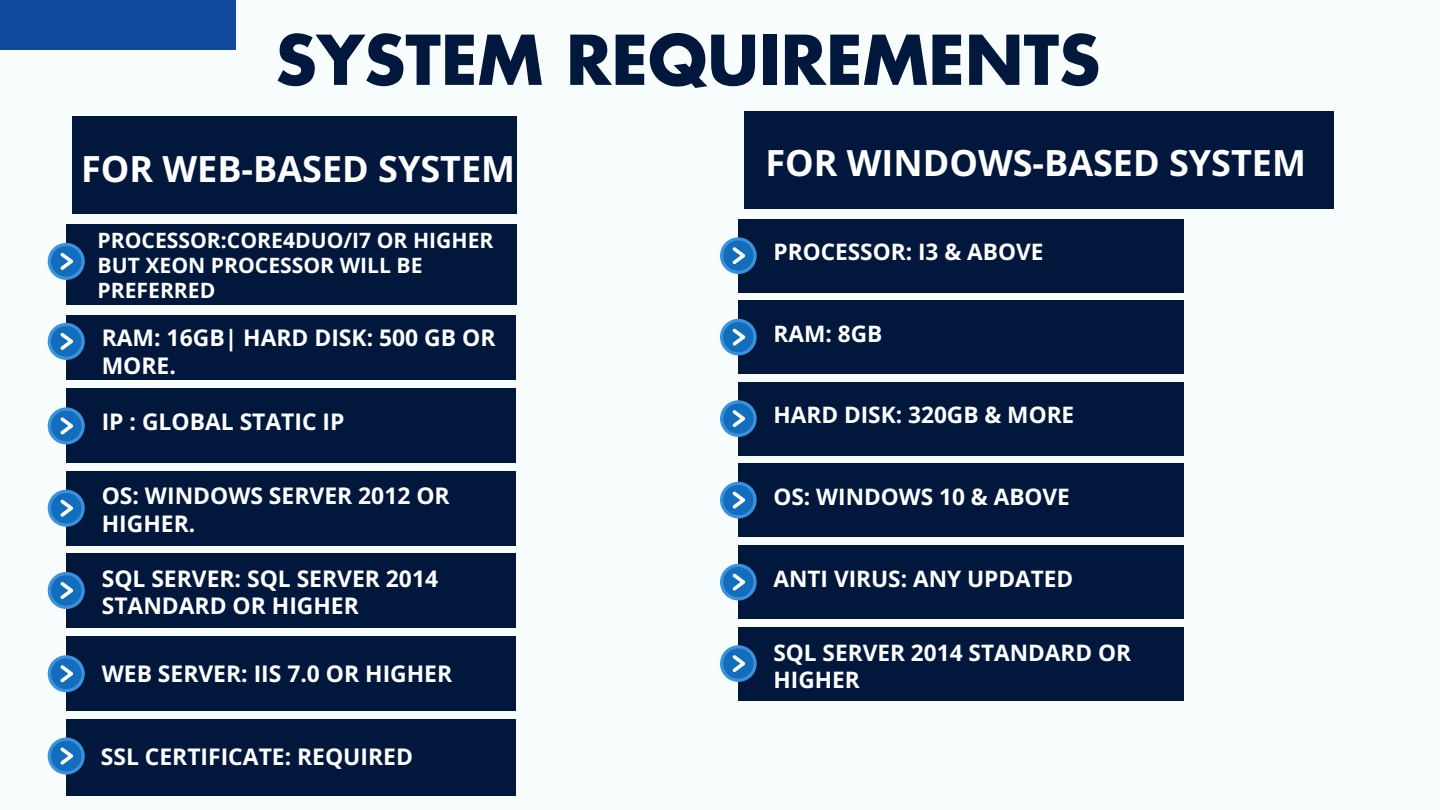
<style>
.page{position:relative;width:1440px;height:810px;background:#f8fefe}
.page>*{position:absolute;margin:0;border:0;box-sizing:border-box;transform-origin:0 0}
.t1{font:700 66.7px "Futura LT Pro";color:#01183c}
.t2{font:700 36px "Open Sans";color:#fff}
.t3{font:700 22.9px/27.5px "Open Sans";color:#fff}
.t4{font:700 22.7px/27.2px "Open Sans";color:#fff}
.t5{font:700 21.1px/24.8px "Open Sans";color:#fff}
</style>
<div class="page">
<div style="left:72px;top:116px;width:444px;height:98px;background:#01183c"></div>
<div style="left:66px;top:224px;width:450px;height:81px;background:#01183c"></div>
<svg style="left:48px;top:243px;width:36px;height:37px"></svg>
<div style="left:51px;top:246px;width:30px;height:31px;background:#126dbc;border-radius:50%"></div>
<svg style="left:60px;top:253px;width:13px;height:17px"></svg>
<div style="left:66px;top:316px;width:450px;height:64px;background:#01183c"></div>
<div style="left:66px;top:389px;width:450px;height:74px;background:#01183c"></div>
<div style="left:66px;top:471px;width:450px;height:74px;background:#01183c"></div>
<div style="left:48px;top:323px;width:36px;height:37px;background:#3b91dc;border-radius:50%"></div>
<div style="left:51px;top:326px;width:30px;height:31px;background:#126dbc;border-radius:50%"></div>
<svg style="left:60px;top:333px;width:13px;height:17px"></svg>
<svg style="left:48px;top:407px;width:36px;height:37px"></svg>
<div style="left:51px;top:411px;width:30px;height:30px;background:#126dbc;border-radius:50%"></div>
<svg style="left:60px;top:417px;width:13px;height:18px"></svg>
<div style="left:48px;top:490px;width:36px;height:36px;background:#3b91dc;border-radius:50%"></div>
<div style="left:51px;top:493px;width:30px;height:30px;background:#126dbc;border-radius:50%"></div>
<svg style="left:60px;top:499px;width:13px;height:18px"></svg>
<div style="left:744px;top:111px;width:590px;height:97px;background:#01183c"></div>
<div style="left:738px;top:219px;width:446px;height:73px;background:#01183c"></div>
<svg style="left:720px;top:237px;width:37px;height:37px"></svg>
<div style="left:723px;top:241px;width:30px;height:30px;background:#126dbc;border-radius:50%"></div>
<svg style="left:732px;top:247px;width:13px;height:17px"></svg>
<div style="left:738px;top:300px;width:446px;height:74px;background:#01183c"></div>
<div style="left:738px;top:382px;width:446px;height:73px;background:#01183c"></div>
<div style="left:738px;top:463px;width:446px;height:74px;background:#01183c"></div>
<svg style="left:720px;top:319px;width:37px;height:36px"></svg>
<div style="left:723px;top:322px;width:30px;height:30px;background:#126dbc;border-radius:50%"></div>
<svg style="left:732px;top:328px;width:13px;height:18px"></svg>
<svg style="left:720px;top:400px;width:37px;height:37px"></svg>
<div style="left:723px;top:404px;width:30px;height:30px;background:#126dbc;border-radius:50%"></div>
<svg style="left:732px;top:410px;width:13px;height:17px"></svg>
<svg style="left:720px;top:482px;width:37px;height:36px"></svg>
<div style="left:723px;top:485px;width:30px;height:30px;background:#126dbc;border-radius:50%"></div>
<svg style="left:732px;top:491px;width:13px;height:18px"></svg>
<div style="left:66px;top:553px;width:450px;height:75px;background:#01183c"></div>
<svg style="left:48px;top:572px;width:36px;height:37px"></svg>
<div style="left:51px;top:575px;width:30px;height:31px;background:#126dbc;border-radius:50%"></div>
<svg style="left:60px;top:582px;width:13px;height:17px"></svg>
<div style="left:66px;top:637px;width:450px;height:74px;background:#01183c"></div>
<svg style="left:48px;top:655px;width:36px;height:37px"></svg>
<div style="left:51px;top:659px;width:30px;height:30px;background:#126dbc;border-radius:50%"></div>
<svg style="left:60px;top:665px;width:13px;height:18px"></svg>
<div style="left:66px;top:719px;width:450px;height:76px;background:#01183c"></div>
<div style="left:48px;top:738px;width:36px;height:36px;background:#3b91dc;border-radius:50%"></div>
<div style="left:51px;top:741px;width:30px;height:30px;background:#126dbc;border-radius:50%"></div>
<svg style="left:60px;top:747px;width:13px;height:18px"></svg>
<div style="left:0;top:0;width:236px;height:50px;background:#11499c"></div>
<div style="left:738px;top:545px;width:446px;height:74px;background:#01183c"></div>
<div style="left:738px;top:627px;width:446px;height:73px;background:#01183c"></div>
<svg style="left:720px;top:564px;width:37px;height:36px"></svg>
<div style="left:723px;top:567px;width:30px;height:30px;background:#126dbc;border-radius:50%"></div>
<svg style="left:732px;top:573px;width:13px;height:18px"></svg>
<svg style="left:720px;top:645px;width:37px;height:37px"></svg>
<div style="left:723px;top:648px;width:30px;height:31px;background:#126dbc;border-radius:50%"></div>
<svg style="left:732px;top:655px;width:13px;height:17px"></svg>
<h1 class="t1" style="left:276px;top:30px;width:826px">SYSTEM REQUIREMENTS</h1>
<h2 class="t2" style="left:81px;top:143px;width:436px">FOR WEB-BASED SYSTEM</h2>
<p class="t5" style="left:98px;top:228px;width:397px">PROCESSOR:CORE4DUO/I7 OR HIGHER<br>BUT XEON PROCESSOR WILL BE<br>PREFERRED</p>
<p class="t3" style="left:102px;top:324px;width:395px">RAM: 16GB| HARD DISK: 500 GB OR<br>MORE.</p>
<p class="t3" style="left:102px;top:408px;width:244px">IP : GLOBAL STATIC IP</p>
<p class="t3" style="left:102px;top:482px;width:349px">OS: WINDOWS SERVER 2012 OR<br>HIGHER.</p>
<p class="t3" style="left:102px;top:564px;width:338px">SQL SERVER: SQL SERVER 2014<br>STANDARD OR HIGHER</p>
<p class="t3" style="left:102px;top:659px;width:352px">WEB SERVER: IIS 7.0 OR HIGHER</p>
<p class="t3" style="left:101px;top:742px;width:314px">SSL CERTIFICATE: REQUIRED</p>
<p class="t2" style="left:765px;top:138px;width:542px">FOR WINDOWS-BASED SYSTEM</p>
<p class="t4" style="left:774px;top:238px;width:271px">PROCESSOR: I3 &amp; ABOVE</p>
<p class="t4" style="left:774px;top:319px;width:110px">RAM: 8GB</p>
<p class="t4" style="left:774px;top:401px;width:302px">HARD DISK: 320GB &amp; MORE</p>
<p class="t4" style="left:774px;top:482px;width:298px">OS: WINDOWS 10 &amp; ABOVE</p>
<h2 class="t4" style="left:774px;top:564px;width:301px">ANTI VIRUS: ANY UPDATED</h2>
<p class="t4" style="left:774px;top:638px;width:359px">SQL SERVER 2014 STANDARD OR<br>HIGHER</p>
</div>
